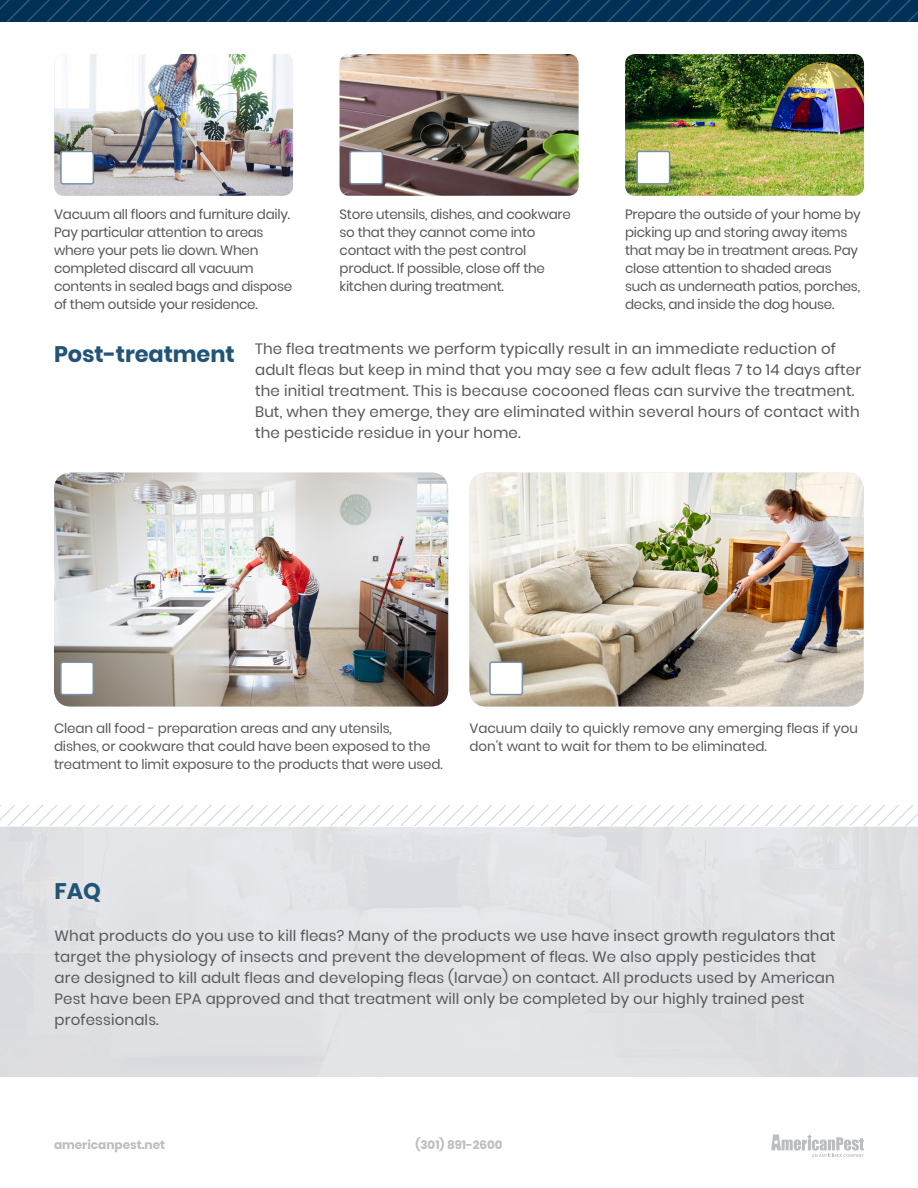
<style>
.page{position:relative;width:918px;height:1188px;background:#fff}
.page>*{position:absolute;margin:0;border:0;box-sizing:border-box;transform-origin:0 0}
.t1{font:700 22.5px "Poppins";letter-spacing:-.005em;color:#225476}
.Paragraph{font:15px/21px "Poppins";letter-spacing:.01em;color:#57585a}
.Bullets{font:13.5px/18px "Poppins";letter-spacing:-.02em;color:#57585a}
.Bullets-2{font:13.5px/18px "Poppins";color:#57585a}
.t2{font:700 12px "Poppins";color:#bcbdc0}
</style>
<div class="page">
<svg style="left:771px;top:1134px;width:93px;height:23px"></svg>
<svg style="left:0;top:805px;width:918px;height:21px"></svg>
<svg style="left:0;top:0;width:918px;height:22px;background:#053459"></svg>
<img style="left:54px;top:473px;width:394px;height:234px">
<div style="left:61px;top:662px;width:32px;height:33px;background:#fff;border-radius:2px"></div>
<div style="left:60px;top:661px;width:34px;height:34px;border:2px solid #7890a7;border-radius:2px"></div>
<img style="left:469px;top:473px;width:395px;height:234px">
<div style="left:490px;top:662px;width:32px;height:33px;background:#fff;border-radius:2px"></div>
<div style="left:489px;top:661px;width:34px;height:34px;border:2px solid #7890a7;border-radius:2px"></div>
<img style="left:625px;top:54px;width:239px;height:142px">
<img style="left:340px;top:54px;width:239px;height:142px">
<img style="left:54px;top:54px;width:239px;height:142px">
<div style="left:61px;top:151px;width:32px;height:33px;background:#fff;border-radius:2px"></div>
<div style="left:60px;top:151px;width:34px;height:34px;border:2px solid #7890a7;border-radius:2px"></div>
<div style="left:350px;top:151px;width:32px;height:33px;background:#fff;border-radius:2px"></div>
<div style="left:349px;top:151px;width:34px;height:34px;border:2px solid #7890a7;border-radius:2px"></div>
<div style="left:637px;top:151px;width:33px;height:33px;background:#fff;border-radius:2px"></div>
<div style="left:636px;top:151px;width:34px;height:34px;border:2px solid #7890a7;border-radius:2px"></div>
<p class="Bullets" style="left:54px;top:205px;width:240px">Vacuum all floors and furniture daily.<br>Pay particular attention to areas where your pets lie down. When completed discard all vacuum contents in sealed bags and dispose of them outside your residence.</p>
<p class="Bullets" style="left:340px;top:205px;width:233px">Store utensils, dishes, and cookware so that they cannot come into contact with the pest control product. If possible, close off the kitchen during treatment.</p>
<p class="Bullets" style="left:625px;top:205px;width:237px">Prepare the outside of your home by picking up and storing away items that may be in treatment areas. Pay close attention to shaded areas such as underneath patios, porches, decks, and inside the dog house.</p>
<p class="t1" style="left:54px;top:341px;width:182px">Post-treatment</p>
<p class="Paragraph" style="left:255px;top:338px;width:608px">The flea treatments we perform typically result in an immediate reduction of adult fleas but keep in mind that you may see a few adult fleas 7 to 14 days after the initial treatment. This is because cocooned fleas can survive the treatment.<br>But, when they emerge, they are eliminated within several hours of contact with the pesticide residue in your home.</p>
<p class="Bullets" style="left:54px;top:719px;width:390px">Clean all food - preparation areas and any utensils,<br>dishes, or cookware that could have been exposed to the treatment to limit exposure to the products that were used.</p>
<p class="Bullets-2" style="left:469px;top:719px;width:390px">Vacuum daily to quickly remove any emerging fleas if you don’t want to wait for them to be eliminated.</p>
<p class="t1" style="left:55px;top:878px;width:48px">FAQ</p>
<p class="Paragraph" style="left:55px;top:925px;width:783px">What products do you use to kill fleas? Many of the products we use have insect growth regulators that target the physiology of insects and prevent the development of fleas. We also apply pesticides that are designed to kill adult fleas and developing fleas (larvae) on contact. All products used by American Pest have been EPA approved and that treatment will only be completed by our highly trained pest professionals.</p>
<p class="t2" style="left:54px;top:1138px;width:113px">americanpest.net</p>
<p class="t2" style="left:415px;top:1138px;width:89px">(301) 891-2600</p>
</div>
